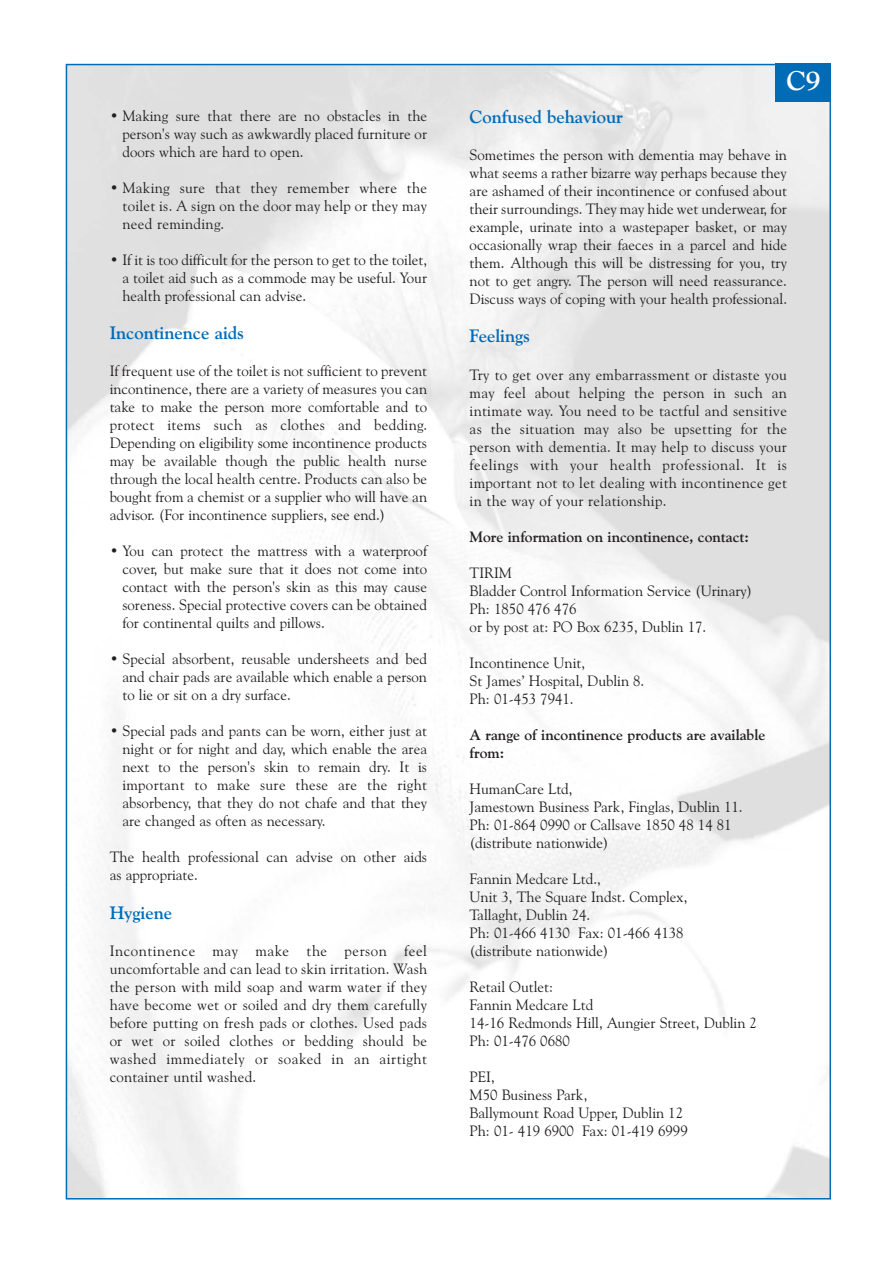
<style>
.page{position:relative;width:894px;height:1262px;background:#fff}
.page>*{position:absolute;margin:0;border:0;box-sizing:border-box;transform-origin:0 0}
.t1{font:700 27px "Goudy Old Style BT";color:#fff}
.t2{font:700 18px "Goudy Old Style BT";color:#006bb6}
.t3{font:15px/18px "Goudy Old Style BT";color:#231f20;text-align:justify}
.t4{font:700 15px/18px "Goudy Old Style BT";color:#231f20}
</style>
<div class="page">
<img style="left:69px;top:67px;width:759px;height:1129px">
<div style="left:776px;top:64px;width:55px;height:38px;background:#006bb6"></div>
<p class="t3" style="left:122px;top:108px;width:306px;text-indent:-13px">• Making sure that there are no obstacles in the person's way such as awkwardly placed furniture or doors which are hard to open.</p>
<p class="t3" style="left:122px;top:180px;width:306px;text-indent:-13px">• Making sure that they remember where the toilet is. A sign on the door may help or they may need reminding.</p>
<p class="t3" style="left:122px;top:252px;width:306px;text-indent:-13px">• If it is too difficult for the person to get to the toilet, a toilet aid such as a commode may be useful. Your health professional can advise.</p>
<p class="t2" style="left:110px;top:326px;width:136px">Incontinence aids</p>
<p class="t3" style="left:110px;top:363px;width:319px">If frequent use of the toilet is not sufficient to prevent incontinence, there are a variety of measures you can take to make the person more comfortable and to protect items such as clothes and bedding.<br>Depending on eligibility some incontinence products may be available though the public health nurse through the local health centre. Products can also be bought from a chemist or a supplier who will have an advisor. (For incontinence suppliers, see end.)</p>
<p class="t3" style="left:122px;top:543px;width:306px;text-indent:-13px">• You can protect the mattress with a waterproof cover, but make sure that it does not come into contact with the person's skin as this may cause soreness. Special protective covers can be obtained for continental quilts and pillows.</p>
<p class="t3" style="left:122px;top:651px;width:306px;text-indent:-13px">• Special absorbent, reusable undersheets and bed and chair pads are available which enable a person to lie or sit on a dry surface.</p>
<p class="t3" style="left:122px;top:723px;width:306px;text-indent:-13px">• Special pads and pants can be worn, either just at night or for night and day, which enable the area next to the person's skin to remain dry. It is important to make sure these are the right absorbency, that they do not chafe and that they are changed as often as necessary.</p>
<p class="t3" style="left:110px;top:849px;width:319px">The health professional can advise on other aids as appropriate.</p>
<p class="t2" style="left:110px;top:905px;width:64px">Hygiene</p>
<p class="t3" style="left:110px;top:943px;width:319px">Incontinence may make the person feel uncomfortable and can lead to skin irritation. Wash the person with mild soap and warm water if they have become wet or soiled and dry them carefully before putting on fresh pads or clothes. Used pads or wet or soiled clothes or bedding should be washed immediately or soaked in an airtight container until washed.</p>
<h1 class="t1" style="left:786px;top:71px;width:36px">C9</h1>
<p class="t2" style="left:470px;top:110px;width:155px">Confused behaviour</p>
<p class="t3" style="left:470px;top:147px;width:319px">Sometimes the person with dementia may behave in what seems a rather bizarre way perhaps because they are ashamed of their incontinence or confused about their surroundings. They may hide wet underwear, for example, urinate into a wastepaper basket, or may occasionally wrap their faeces in a parcel and hide them. Although this will be distressing for you, try not to get angry. The person will need reassurance.<br>Discuss ways of coping with your health professional.</p>
<p class="t2" style="left:470px;top:329px;width:62px">Feelings</p>
<p class="t3" style="left:470px;top:367px;width:319px">Try to get over any embarrassment or distaste you may feel about helping the person in such an intimate way. You need to be tactful and sensitive as the situation may also be upsetting for the person with dementia. It may help to discuss your feelings with your health professional. It is important not to let dealing with incontinence get in the way of your relationship.</p>
<p class="t4" style="left:470px;top:529px;width:281px">More information on incontinence, contact:</p>
<p class="t3" style="left:470px;top:565px;width:284px;text-align:left">TIRIM<br>Bladder Control Information Service (Urinary)<br>Ph: 1850 476 476<br>or by post at: PO Box 6235, Dublin 17.</p>
<p class="t3" style="left:470px;top:655px;width:176px;text-align:left">Incontinence Unit,<br>St James’ Hospital, Dublin 8.<br>Ph: 01-453 7941.</p>
<p class="t4" style="left:470px;top:727px;width:297px">A range of incontinence products are available from:</p>
<p class="t3" style="left:470px;top:781px;width:275px;text-align:left">HumanCare Ltd,<br>Jamestown Business Park, Finglas, Dublin 11.<br>Ph: 01-864 0990 or Callsave 1850 48 14 81 (distribute nationwide)</p>
<p class="t3" style="left:470px;top:871px;width:219px;text-align:left">Fannin Medcare Ltd.,<br>Unit 3, The Square Indst. Complex,<br>Tallaght, Dublin 24.<br>Ph: 01-466 4130 Fax: 01-466 4138 (distribute nationwide)</p>
<p class="t3" style="left:470px;top:979px;width:289px;text-align:left">Retail Outlet:<br>Fannin Medcare Ltd<br>14-16 Redmonds Hill, Aungier Street, Dublin 2<br>Ph: 01-476 0680</p>
<p class="t3" style="left:470px;top:1069px;width:220px;text-align:left">PEI,<br>M50 Business Park,<br>Ballymount Road Upper, Dublin 12<br>Ph: 01- 419 6900 Fax: 01-419 6999</p>
</div>
